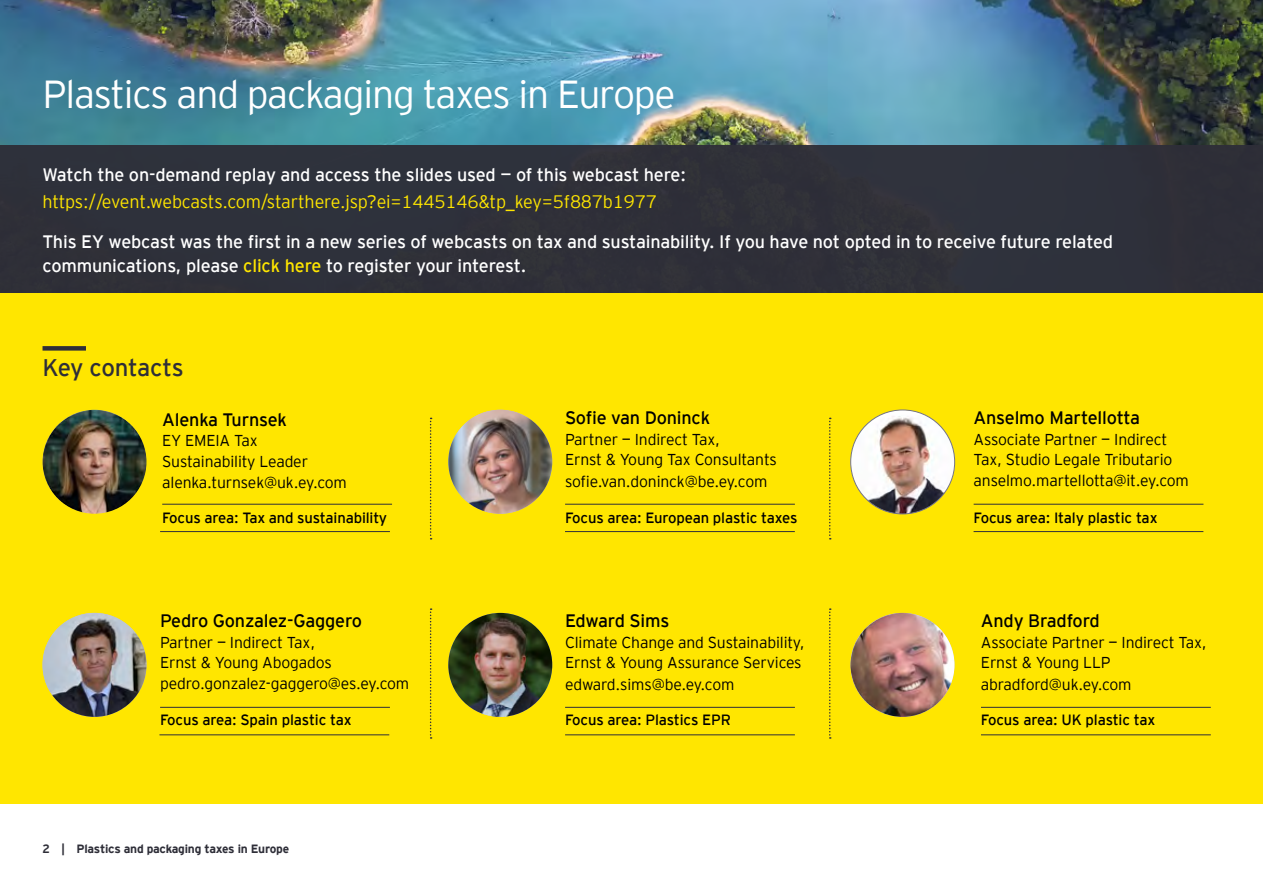
<style>
.page{position:relative;width:1263px;height:893px;background:#fff}
.page>*{position:absolute;margin:0;border:0;box-sizing:border-box;transform-origin:0 0}
.t1{font:300 39px "EY Interstate";letter-spacing:-.03em;color:#fff}
.t2{font:24px "EY Interstate";letter-spacing:-.015em;color:#2e2e38}
.t3{font:18px/23.4px "EY Interstate";letter-spacing:-.01em;color:#fff}
.t4{font:18px "EY Interstate";letter-spacing:-.01em;color:#000}
.t5{font:300 18px "EY Interstate";letter-spacing:-.01em;color:#ffe600}
.t6{font:300 15.75px/21px "EY Interstate";letter-spacing:-.01em;color:#000}
.t7{font:14.85px "EY Interstate";letter-spacing:-.01em;color:#000}
.t8{font:700 12px "EY Interstate";letter-spacing:-.02em;color:#2e2e38}
.s1{color:#ffe600}
</style>
<div class="page">
<div style="left:0;top:292px;width:1263px;height:512px;background:#ffe600"></div>
<img style="left:0;top:0;width:1263px;height:145px">
<div style="left:0;top:145px;width:1263px;height:148px;background:#2e2e38"></div>
<div style="left:43px;top:346px;width:43px;height:5px;background:#2e2e38"></div>
<svg style="left:430px;top:418px;width:2px;height:121px"></svg>
<svg style="left:430px;top:608px;width:2px;height:131px"></svg>
<img style="left:43px;top:410px;width:103px;height:104px;border-radius:52px">
<hr style="left:162px;top:504px;width:230px;height:1px;background:#2e2e38">
<hr style="left:160px;top:531px;width:230px;height:1px;background:#2e2e38">
<img style="left:448px;top:410px;width:104px;height:104px;border-radius:52px">
<hr style="left:565px;top:504px;width:230px;height:1px;background:#2e2e38">
<hr style="left:565px;top:531px;width:230px;height:1px;background:#2e2e38">
<img style="left:448px;top:613px;width:104px;height:104px;border-radius:52px">
<hr style="left:565px;top:707px;width:230px;height:1px;background:#2e2e38">
<hr style="left:565px;top:735px;width:230px;height:1px;background:#2e2e38">
<hr style="left:981px;top:735px;width:230px;height:1px;background:#2e2e38">
<hr style="left:159px;top:735px;width:230px;height:1px;background:#2e2e38">
<img style="left:43px;top:613px;width:103px;height:104px;border-radius:52px">
<hr style="left:160px;top:707px;width:230px;height:1px;background:#2e2e38">
<svg style="left:829px;top:418px;width:2px;height:121px"></svg>
<svg style="left:829px;top:608px;width:2px;height:131px"></svg>
<img style="left:850px;top:613px;width:104px;height:104px;border-radius:52px">
<hr style="left:981px;top:707px;width:230px;height:1px;background:#2e2e38">
<img style="left:851px;top:415px;width:104px;height:99px">
<hr style="left:974px;top:504px;width:229px;height:1px;background:#2e2e38">
<hr style="left:973px;top:531px;width:230px;height:1px;background:#2e2e38">
<h1 class="t1" style="left:43px;top:67px;width:635px">Plastics and packaging taxes in Europe</h1>
<p class="t3" style="left:43px;top:161px;width:645px">Watch the on-demand replay and access the slides used — of this webcast here:</p>
<p class="t5" style="left:43px;top:189px;width:616px">https://event.webcasts.com/starthere.jsp?ei=1445146&amp;tp_key=5f887b1977</p>
<p class="t3" style="left:43px;top:229px;width:1072px">This EY webcast was the first in a new series of webcasts on tax and sustainability. If you have not opted in to receive future related communications, please <span class="s1">click here</span> to register your interest.</p>
<h2 class="t2" style="left:43px;top:351px;width:143px">Key contacts</h2>
<p class="t4" style="left:162px;top:406px;width:126px">Alenka Turnsek</p>
<p class="t6" style="left:162px;top:429px;width:186px">EY EMEIA Tax<br>Sustainability Leader alenka.turnsek@uk.ey.com</p>
<p class="t7" style="left:162px;top:507px;width:226px">Focus area: Tax and sustainability</p>
<p class="t4" style="left:160px;top:608px;width:204px">Pedro Gonzalez-Gaggero</p>
<p class="t6" style="left:160px;top:631px;width:251px;line-height:20.5px">Partner — Indirect Tax,<br>Ernst &amp; Young Abogados pedro.gonzalez-gaggero@es.ey.com</p>
<p class="t7" style="left:160px;top:709px;width:193px">Focus area: Spain plastic tax</p>
<p class="t8" style="left:43px;top:840px;width:248px">2 | Plastics and packaging taxes in Europe</p>
<p class="t4" style="left:565px;top:405px;width:147px">Sofie van Doninck</p>
<p class="t6" style="left:565px;top:428px;width:213px">Partner — Indirect Tax,<br>Ernst &amp; Young Tax Consultants sofie.van.doninck@be.ey.com</p>
<p class="t7" style="left:565px;top:507px;width:234px">Focus area: European plastic taxes</p>
<p class="t4" style="left:565px;top:608px;width:106px">Edward Sims</p>
<p class="t6" style="left:565px;top:631px;width:241px">Climate Change and Sustainability,<br>Ernst &amp; Young Assurance Services edward.sims@be.ey.com</p>
<p class="t7" style="left:565px;top:709px;width:167px">Focus area: Plastics EPR</p>
<p class="t4" style="left:973px;top:405px;width:168px">Anselmo Martellotta</p>
<p class="t6" style="left:973px;top:428px;width:217px;line-height:20.4px">Associate Partner — Indirect<br>Tax, Studio Legale Tributario anselmo.martellotta@it.ey.com</p>
<p class="t7" style="left:974px;top:507px;width:185px">Focus area: Italy plastic tax</p>
<p class="t4" style="left:981px;top:608px;width:120px">Andy Bradford</p>
<p class="t6" style="left:981px;top:631px;width:227px">Associate Partner — Indirect Tax,<br>Ernst &amp; Young LLP abradford@uk.ey.com</p>
<p class="t7" style="left:981px;top:709px;width:176px">Focus area: UK plastic tax</p>
</div>
